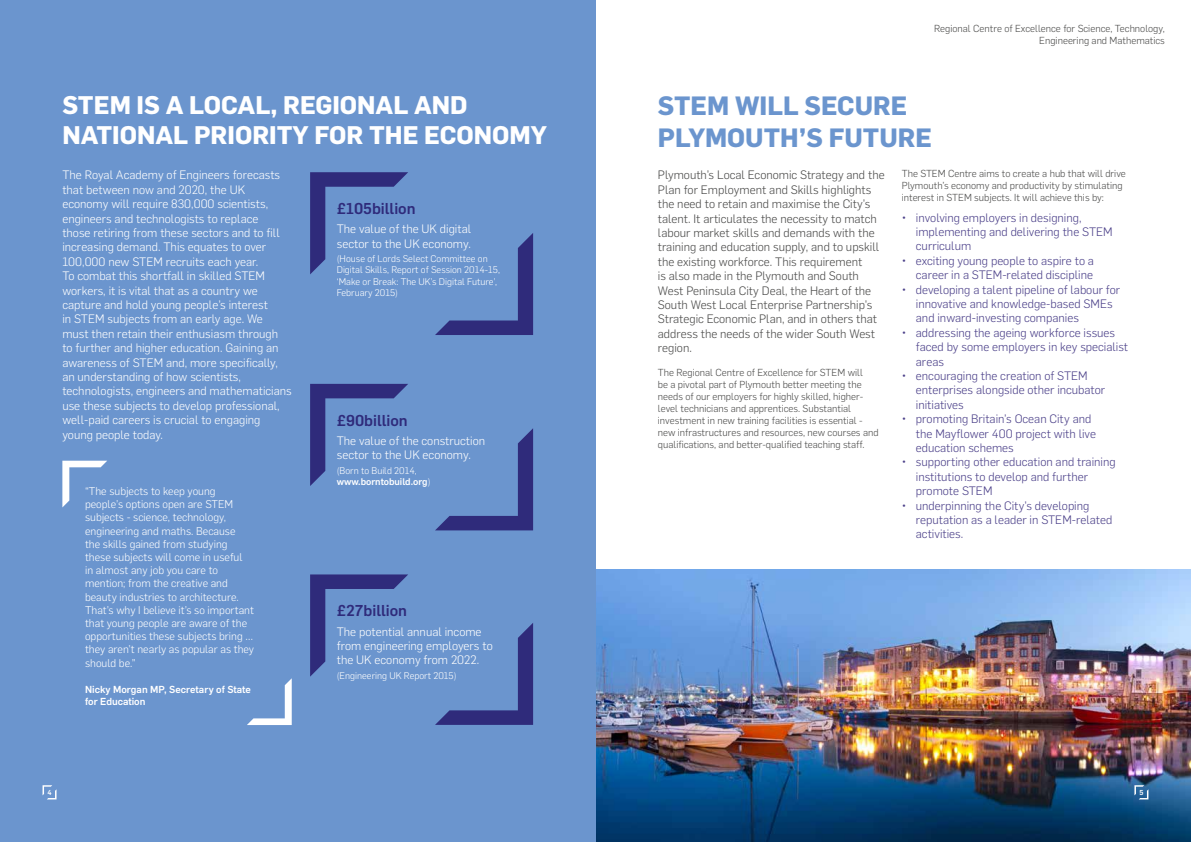
<style>
.page{position:relative;width:1191px;height:842px;background:#fff}
.page>*{position:absolute;margin:0;border:0;box-sizing:border-box;transform-origin:0 0}
.t1{font:700 26px/31.2px "Flama";color:#6b95ce}
.t2{font:700 25px/30px "Flama";color:#fff}
.t3{font:500 15.4px "Flama";color:#2f2b7b}
.t4{font:300 12px/14.4px "Flama";color:#fff}
.t5{font:300 12px/14.4px "Flama";color:#4b4089}
.t6{font:300 12px/14.4px "Flama";color:#4a4a49}
.t7{font:300 11px/13.2px "Flama";color:#fff}
.t8{font:300 10px/12px "Flama";color:#4a4a49}
.t9{font:500 10px/12px "Flama";color:#fff}
.t10{font:300 9.5px/11.4px "Flama";color:#fff}
.t11{font:500 9.5px/11.4px "Flama";color:#fff}
.t12{font:500 7.1px "Flama";color:#fff}
.s1{font-weight:300}
</style>
<div class="page">
<img style="left:595px;top:570px;width:596px;height:272px">
<div style="left:0;top:0;width:595px;height:842px;background:#6b95ce"></div>
<svg style="left:62px;top:461px;width:45px;height:46px"></svg>
<svg style="left:247px;top:678px;width:45px;height:47px"></svg>
<svg style="left:310px;top:172px;width:98px;height:102px"></svg>
<svg style="left:435px;top:233px;width:98px;height:102px"></svg>
<svg style="left:310px;top:574px;width:98px;height:103px"></svg>
<svg style="left:435px;top:623px;width:98px;height:102px"></svg>
<svg style="left:310px;top:384px;width:98px;height:102px"></svg>
<svg style="left:435px;top:428px;width:98px;height:102px"></svg>
<svg style="left:1134px;top:785px;width:14px;height:14px"></svg>
<svg style="left:43px;top:785px;width:14px;height:14px"></svg>
<h2 class="t2" style="left:62px;top:89px;width:486px">STEM IS A LOCAL, REGIONAL AND<br>NATIONAL PRIORITY FOR THE ECONOMY</h2>
<p class="t4" style="left:62px;top:167px;width:231px">The Royal Academy of Engineers forecasts that between now and 2020, the UK economy will require 830,000 scientists, engineers and technologists to replace<br>those retiring from these sectors and to fill increasing demand. This equates to over 100,000 new STEM recruits each year.<br>To combat this shortfall in skilled STEM workers, it is vital that as a country we capture and hold young people’s interest<br>in STEM subjects from an early age. We must then retain their enthusiasm through<br>to further and higher education. Gaining an awareness of STEM and, more specifically, an understanding of how scientists, technologists, engineers and mathematicians use these subjects to develop professional, well-paid careers is crucial to engaging young people today.</p>
<p class="t3" style="left:337px;top:197px;width:80px">£105billion</p>
<p class="t4" style="left:337px;top:221px;width:136px">The value of the UK digital sector to the UK economy.</p>
<p class="t10" style="left:337px;top:252px;width:165px">(House of Lords Select Committee on Digital Skills, Report of Session 2014-15, ‘Make or Break: The UK’s Digital Future’, February 2015)</p>
<p class="t3" style="left:337px;top:409px;width:72px">£90billion</p>
<p class="t4" style="left:337px;top:433px;width:150px">The value of the construction sector to the UK economy.</p>
<p class="t11" style="left:337px;top:464px;width:95px"><span class="s1">(Born to Build 2014, </span>www.borntobuild.org<span class="s1">)</span></p>
<p class="t7" style="left:85px;top:484px;width:171px">“The subjects to keep young people’s options open are STEM subjects - science, technology, engineering and maths. Because<br>the skills gained from studying these subjects will come in useful<br>in almost any job you care to mention; from the creative and beauty industries to architecture.<br>That’s why I believe it’s so important that young people are aware of the opportunities these subjects bring … they aren’t nearly as popular as they should be.”</p>
<p class="t9" style="left:85px;top:682px;width:167px">Nicky Morgan MP, Secretary of State for Education</p>
<p class="t3" style="left:337px;top:600px;width:72px">£27billion</p>
<p class="t4" style="left:337px;top:623px;width:157px">The potential annual income from engineering employers to the UK economy from 2022.</p>
<p class="t10" style="left:337px;top:669px;width:121px">(Engineering UK Report 2015)</p>
<p class="t8" style="left:934px;top:22px;width:232px;text-align:right">Regional Centre of Excellence for Science, Technology,<br>Engineering and Mathematics</p>
<h1 class="t1" style="left:658px;top:89px;width:276px">STEM WILL SECURE<br>PLYMOUTH’S FUTURE</h1>
<p class="t6" style="left:658px;top:167px;width:228px">Plymouth’s Local Economic Strategy and the Plan for Employment and Skills highlights the need to retain and maximise the City’s talent. It articulates the necessity to match labour market skills and demands with the training and education supply, and to upskill the existing workforce. This requirement<br>is also made in the Plymouth and South West Peninsula City Deal, the Heart of the South West Local Enterprise Partnership’s Strategic Economic Plan, and in others that address the needs of the wider South West region.</p>
<p class="t8" style="left:658px;top:366px;width:222px">The Regional Centre of Excellence for STEM will<br>be a pivotal part of Plymouth better meeting the needs of our employers for highly skilled, higher&shy;level technicians and apprentices. Substantial investment in new training facilities is essential - new infrastructures and resources, new courses and qualifications, and better-qualified teaching staff.</p>
<p class="t8" style="left:901px;top:167px;width:226px">The STEM Centre aims to create a hub that will drive<br>Plymouth’s economy and productivity by stimulating interest in STEM subjects. It will achieve this by:</p>
<p class="t5" style="left:916px;top:209px;width:198px;text-indent:-14px">• involving employers in designing, implementing and delivering the STEM curriculum</p>
<p class="t5" style="left:901px;top:253px;width:194px;text-align:right">• exciting young people to aspire to a career in a STEM-related discipline</p>
<p class="t5" style="left:916px;top:281px;width:206px;text-indent:-14px">• developing a talent pipeline of labour for innovative and knowledge-based SMEs and inward-investing companies</p>
<p class="t5" style="left:916px;top:325px;width:214px;text-indent:-14px">• addressing the ageing workforce issues faced by some employers in key specialist areas</p>
<p class="t5" style="left:916px;top:368px;width:191px;text-indent:-14px">• encouraging the creation of STEM enterprises alongside other incubator initiatives</p>
<p class="t5" style="left:916px;top:411px;width:182px;text-indent:-14px">• promoting Britain’s Ocean City and the Mayflower 400 project with live education schemes</p>
<p class="t5" style="left:916px;top:454px;width:201px;text-indent:-14px">• supporting other education and training institutions to develop and further promote STEM</p>
<p class="t5" style="left:916px;top:497px;width:198px;text-indent:-14px">• underpinning the City’s developing reputation as a leader in STEM-related activities.</p>
<p class="t12" style="left:47px;top:787px;width:6px">4</p>
<p class="t12" style="left:1139px;top:787px;width:6px">5</p>
</div>
